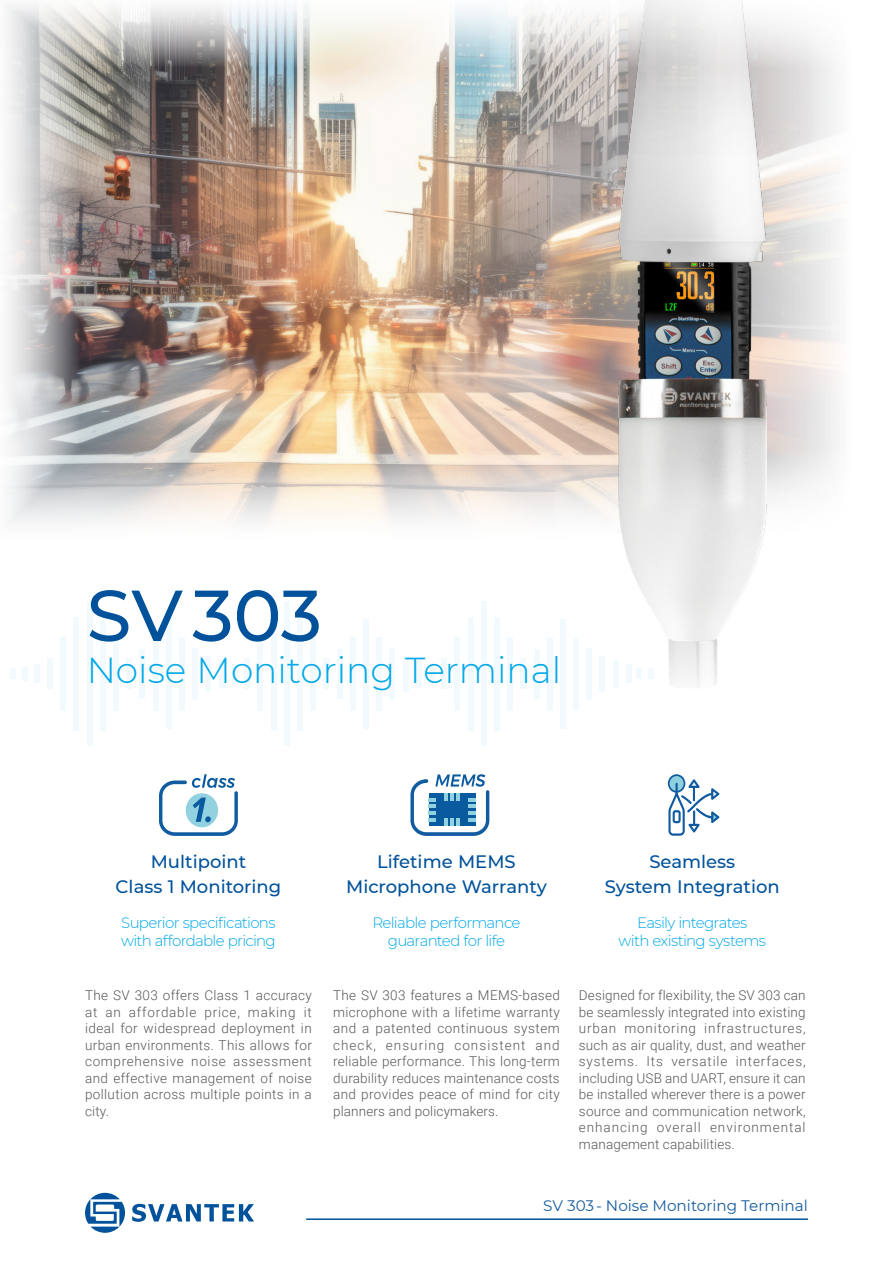
<style>
.page{position:relative;width:893px;height:1263px;background:#fff}
.page>*{position:absolute;margin:0;border:0;box-sizing:border-box;transform-origin:0 0}
.t1{font:500 72px "Montserrat";color:#01529b}
.t2{font:300 36px "Montserrat";color:#00a8e7}
.t3{font:500 18px/25.5px "Montserrat";color:#01529b;text-align:center}
.t4{font:15.15px "Montserrat";color:#175d9e}
.t5{font:300 15px/18px "Montserrat";letter-spacing:-.045em;color:#00a8e7;text-align:center}
.t6{font:300 13.5px/16.5px "Roboto";letter-spacing:.025em;color:#57585a;text-align:justify}
</style>
<div class="page">
<img style="left:7px;top:4px;width:833px;height:520px">
<svg style="left:159px;top:774px;width:79px;height:62px"></svg>
<svg style="left:410px;top:774px;width:79px;height:62px"></svg>
<svg style="left:668px;top:774px;width:51px;height:62px"></svg>
<img style="left:618px;top:0;width:148px;height:461px">
<svg style="left:555px;top:461px;width:275px;height:239px"></svg>
<div style="left:244px;top:659px;width:6px;height:30px;background:#f3fafd"></div>
<div style="left:257px;top:637px;width:6px;height:74px;background:#f3fafd"></div>
<div style="left:271px;top:617px;width:6px;height:114px;background:#f3fafd"></div>
<div style="left:284px;top:602px;width:6px;height:144px;background:#f3fafd"></div>
<div style="left:323px;top:659px;width:6px;height:30px;background:#f3fafd"></div>
<div style="left:310px;top:637px;width:6px;height:74px;background:#f3fafd"></div>
<div style="left:297px;top:617px;width:6px;height:114px;background:#f3fafd"></div>
<div style="left:337px;top:649px;width:6px;height:50px;background:#f3fafd"></div>
<div style="left:350px;top:637px;width:6px;height:74px;background:#f3fafd"></div>
<div style="left:363px;top:619px;width:6px;height:110px;background:#f3fafd"></div>
<div style="left:376px;top:637px;width:6px;height:74px;background:#f3fafd"></div>
<div style="left:389px;top:648px;width:6px;height:51px;background:#f3fafd"></div>
<div style="left:403px;top:656px;width:6px;height:36px;background:#f3fafd"></div>
<div style="left:416px;top:660px;width:6px;height:28px;background:#f3fafd"></div>
<div style="left:429px;top:664px;width:6px;height:19px;background:#f3fafd"></div>
<div style="left:441px;top:659px;width:6px;height:30px;background:#f3fafd"></div>
<div style="left:454px;top:637px;width:6px;height:74px;background:#f3fafd"></div>
<div style="left:467px;top:617px;width:6px;height:114px;background:#f3fafd"></div>
<div style="left:481px;top:602px;width:6px;height:144px;background:#f3fafd"></div>
<div style="left:520px;top:659px;width:6px;height:30px;background:#f3fafd"></div>
<div style="left:507px;top:637px;width:6px;height:74px;background:#f3fafd"></div>
<div style="left:494px;top:617px;width:6px;height:114px;background:#f3fafd"></div>
<div style="left:533px;top:649px;width:6px;height:50px;background:#f3fafd"></div>
<div style="left:547px;top:637px;width:6px;height:74px;background:#f3fafd"></div>
<div style="left:560px;top:619px;width:6px;height:110px;background:#f3fafd"></div>
<div style="left:573px;top:637px;width:6px;height:74px;background:#f3fafd"></div>
<div style="left:586px;top:648px;width:6px;height:51px;background:#f3fafd"></div>
<div style="left:599px;top:656px;width:6px;height:36px;background:#f3fafd"></div>
<div style="left:613px;top:660px;width:6px;height:28px;background:#f3fafd"></div>
<div style="left:626px;top:664px;width:6px;height:19px;background:#f3fafd"></div>
<div style="left:47px;top:659px;width:6px;height:30px;background:#f3fafd"></div>
<div style="left:60px;top:637px;width:6px;height:74px;background:#f3fafd"></div>
<div style="left:73px;top:617px;width:6px;height:114px;background:#f3fafd"></div>
<div style="left:87px;top:602px;width:6px;height:144px;background:#f3fafd"></div>
<div style="left:126px;top:659px;width:6px;height:30px;background:#f3fafd"></div>
<div style="left:113px;top:637px;width:6px;height:74px;background:#f3fafd"></div>
<div style="left:100px;top:617px;width:6px;height:114px;background:#f3fafd"></div>
<div style="left:139px;top:649px;width:6px;height:50px;background:#f3fafd"></div>
<div style="left:153px;top:637px;width:6px;height:74px;background:#f3fafd"></div>
<div style="left:166px;top:619px;width:6px;height:110px;background:#f3fafd"></div>
<div style="left:179px;top:637px;width:6px;height:74px;background:#f3fafd"></div>
<div style="left:192px;top:648px;width:6px;height:51px;background:#f3fafd"></div>
<div style="left:205px;top:656px;width:6px;height:36px;background:#f3fafd"></div>
<div style="left:219px;top:660px;width:6px;height:28px;background:#f3fafd"></div>
<div style="left:232px;top:664px;width:6px;height:19px;background:#f3fafd"></div>
<div style="left:34px;top:665px;width:6px;height:18px;background:#f3fafd"></div>
<div style="left:22px;top:667px;width:6px;height:14px;background:#f3fafd"></div>
<div style="left:10px;top:669px;width:6px;height:10px;background:#f3fafd"></div>
<div style="left:636px;top:669px;width:6px;height:10px;background:#f3fafd"></div>
<div style="left:648px;top:669px;width:6px;height:10px;background:#f3fafd"></div>
<svg style="left:85px;top:1193px;width:40px;height:40px"></svg>
<svg style="left:132px;top:1204px;width:122px;height:18px"></svg>
<hr style="left:306px;top:1218px;width:502px;height:2px;background:#01529b">
<h1 class="t1" style="left:87px;top:565px;width:237px">SV 303</h1>
<h2 class="t2" style="left:87px;top:656px;width:476px">Noise Monitoring Terminal</h2>
<h3 class="t3" style="left:116px;top:850px;width:167px">Multipoint<br>Class 1 Monitoring</h3>
<p class="t5" style="left:121px;top:914px;width:156px;text-align:left">Superior specifications with affordable pricing</p>
<p class="t6" style="left:85px;top:988px;width:228px">The SV 303 offers Class 1 accuracy at an affordable price, making it ideal for widespread deployment in urban environments. This allows for comprehensive noise assessment and effective management of noise pollution across multiple points in a city.</p>
<h3 class="t3" style="left:346px;top:850px;width:202px">Lifetime MEMS<br>Microphone Warranty</h3>
<p class="t5" style="left:372px;top:914px;width:150px">Reliable performance guaranted for life</p>
<p class="t6" style="left:333px;top:988px;width:228px">The SV 303 features a MEMS-based microphone with a lifetime warranty and a patented continuous system check, ensuring consistent and reliable performance. This long-term durability reduces maintenance costs and provides peace of mind for city planners and policymakers.</p>
<h3 class="t3" style="left:605px;top:850px;width:177px">Seamless<br>System Integration</h3>
<p class="t5" style="left:619px;top:914px;width:149px">Easily integrates<br>with existing systems</p>
<p class="t6" style="left:579px;top:988px;width:228px">Designed for flexibility, the SV 303 can be seamlessly integrated into existing urban monitoring infrastructures, such as air quality, dust, and weather systems. Its versatile interfaces, including USB and UART, ensure it can be installed wherever there is a power source and communication network, enhancing overall environmental management capabilities.</p>
<p class="t4" style="left:543px;top:1195px;width:266px">SV 303 - Noise Monitoring Terminal</p>
</div>
